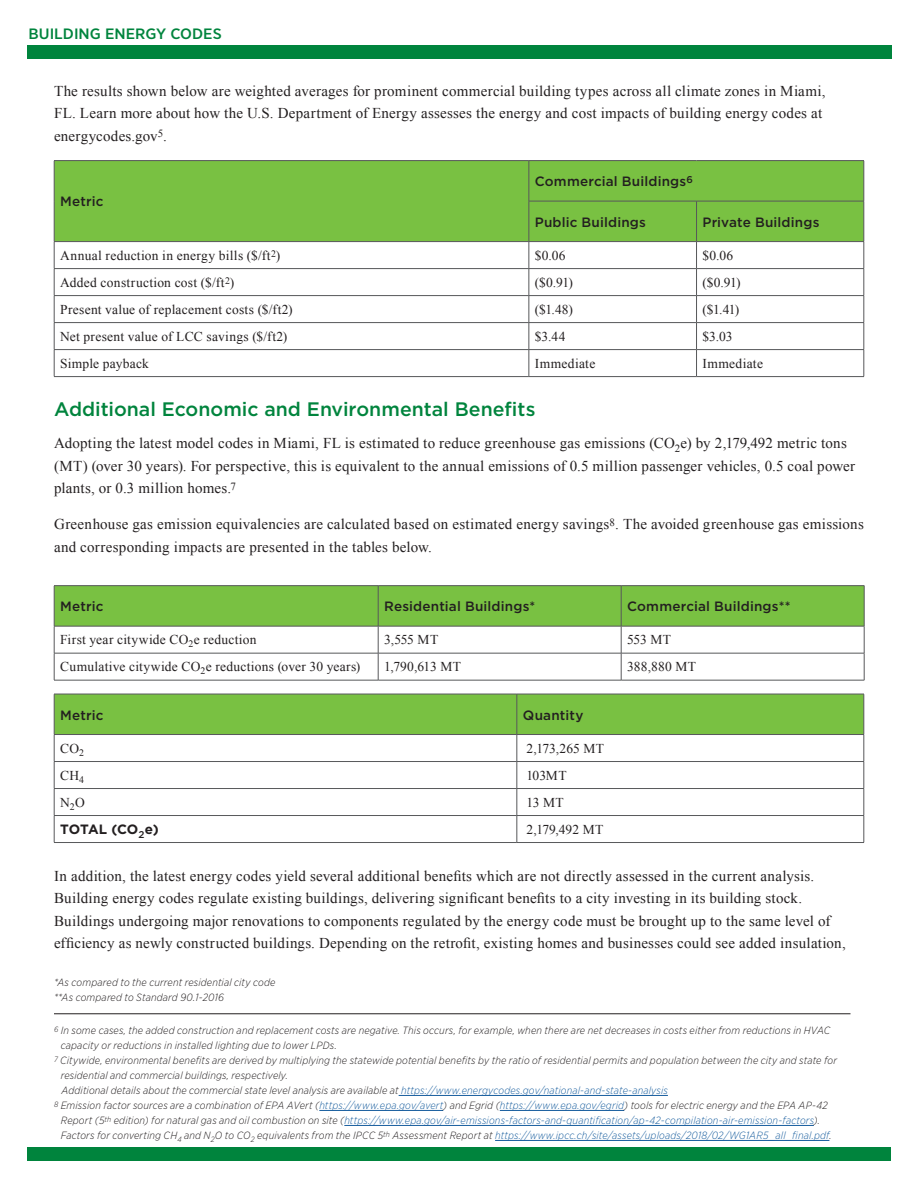
<style>
.page{position:relative;width:918px;height:1188px;background:#fff}
.page>*{position:absolute;margin:0;border:0;box-sizing:border-box;transform-origin:0 0}
.subhead_1{font:500 19.5px "Gotham";color:#00843d}
.body_text{font:15px/22.5px "Times New Roman";letter-spacing:.015em;color:#231f20}
.t1{font:500 15px "Gotham Narrow";color:#00843d;scale:1.1 1}
.table_text{font:13.5px "Times New Roman";letter-spacing:.02em;color:#231f20}
.table_header{font:500 13.5px "Gotham";letter-spacing:.01em;color:#231f20}
.table_header-2{font:700 13.5px "Gotham";letter-spacing:-.005em;color:#231f20}
.footnote_contd{font:italic 300 10.5px/15px "Gotham Narrow";letter-spacing:.015em;color:#231f20}
.footnote{font:italic 300 10.5px/15px "Gotham Narrow";letter-spacing:.015em;color:#231f20}
.s1{color:#175d9e}
</style>
<div class="page">
<div style="left:55px;top:161px;width:809px;height:80px;background:#79c142"></div>
<hr style="left:54px;top:160px;width:475px;height:1px;background:#57585a">
<hr style="left:54px;top:161px;width:1px;height:40px;background:#57585a">
<hr style="left:54px;top:201px;width:1px;height:40px;background:#57585a">
<hr style="left:529px;top:160px;width:168px;height:1px;background:#57585a">
<hr style="left:529px;top:161px;width:1px;height:40px;background:#57585a">
<hr style="left:697px;top:160px;width:167px;height:1px;background:#57585a">
<hr style="left:864px;top:161px;width:1px;height:40px;background:#57585a">
<hr style="left:529px;top:201px;width:168px;height:1px;background:#57585a">
<hr style="left:529px;top:201px;width:1px;height:40px;background:#57585a">
<hr style="left:697px;top:201px;width:167px;height:1px;background:#57585a">
<hr style="left:696px;top:201px;width:1px;height:40px;background:#57585a">
<hr style="left:864px;top:201px;width:1px;height:40px;background:#57585a">
<hr style="left:54px;top:241px;width:475px;height:1px;background:#57585a">
<hr style="left:529px;top:241px;width:168px;height:1px;background:#57585a">
<hr style="left:697px;top:241px;width:167px;height:1px;background:#57585a">
<hr style="left:54px;top:268px;width:475px;height:1px;background:#57585a">
<hr style="left:529px;top:268px;width:168px;height:1px;background:#57585a">
<hr style="left:697px;top:268px;width:167px;height:1px;background:#57585a">
<hr style="left:54px;top:295px;width:475px;height:1px;background:#57585a">
<hr style="left:529px;top:295px;width:168px;height:1px;background:#57585a">
<hr style="left:697px;top:295px;width:167px;height:1px;background:#57585a">
<hr style="left:54px;top:322px;width:475px;height:1px;background:#57585a">
<hr style="left:529px;top:322px;width:168px;height:1px;background:#57585a">
<hr style="left:697px;top:322px;width:167px;height:1px;background:#57585a">
<hr style="left:54px;top:349px;width:475px;height:1px;background:#57585a">
<svg style="left:54px;top:242px;width:1px;height:134px"></svg>
<hr style="left:529px;top:349px;width:168px;height:1px;background:#57585a">
<svg style="left:529px;top:242px;width:1px;height:134px"></svg>
<hr style="left:697px;top:349px;width:167px;height:1px;background:#57585a">
<svg style="left:696px;top:242px;width:1px;height:134px"></svg>
<svg style="left:864px;top:242px;width:1px;height:134px"></svg>
<hr style="left:54px;top:376px;width:475px;height:1px;background:#57585a">
<hr style="left:529px;top:376px;width:168px;height:1px;background:#57585a">
<hr style="left:697px;top:376px;width:167px;height:1px;background:#57585a">
<hr style="left:54px;top:585px;width:324px;height:1px;background:#57585a">
<hr style="left:378px;top:585px;width:243px;height:1px;background:#57585a">
<hr style="left:621px;top:585px;width:243px;height:1px;background:#57585a">
<svg style="left:54px;top:586px;width:811px;height:94px"></svg>
<hr style="left:54px;top:680px;width:324px;height:1px;background:#57585a">
<hr style="left:378px;top:680px;width:243px;height:1px;background:#57585a">
<hr style="left:621px;top:680px;width:243px;height:1px;background:#57585a">
<svg style="left:54px;top:694px;width:811px;height:148px"></svg>
<hr style="left:54px;top:842px;width:463px;height:1px;background:#57585a">
<hr style="left:517px;top:842px;width:347px;height:1px;background:#57585a">
<hr style="left:54px;top:1013px;width:796px;height:1px;background:#231f20">
<hr style="left:399px;top:1095px;width:269px;height:1px;background:#175d9e">
<hr style="left:319px;top:1110px;width:124px;height:1px;background:#175d9e">
<hr style="left:500px;top:1110px;width:124px;height:1px;background:#175d9e">
<hr style="left:344px;top:1125px;width:470px;height:1px;background:#175d9e">
<hr style="left:495px;top:1140px;width:334px;height:1px;background:#175d9e">
<div style="left:27px;top:45px;width:865px;height:13px;background:#00843d"></div>
<div style="left:27px;top:1147px;width:864px;height:14px;background:#00843d"></div>
<p class="t1" style="left:29px;top:24px;width:177px">BUILDING ENERGY CODES</p>
<p class="body_text" style="left:54px;top:79px;width:773px">The results shown below are weighted averages for prominent commercial building types across all climate zones in Miami,<br>FL. Learn more about how the U.S. Department of Energy assesses the energy and cost impacts of building energy codes at energycodes.gov<sup>5</sup>.</p>
<p class="table_header" style="left:60px;top:193px;width:45px">Metric</p>
<p class="table_header" style="left:535px;top:173px;width:160px">Commercial Buildings<sup>6</sup></p>
<p class="table_header" style="left:535px;top:213px;width:113px">Public Buildings</p>
<p class="table_header" style="left:703px;top:213px;width:118px">Private Buildings</p>
<p class="table_text" style="left:60px;top:246px;width:222px">Annual reduction in energy bills ($/ft<sup>2</sup>)</p>
<p class="table_text" style="left:535px;top:246px;width:32px">$0.06</p>
<p class="table_text" style="left:703px;top:246px;width:32px">$0.06</p>
<p class="table_text" style="left:60px;top:273px;width:176px">Added construction cost ($/ft<sup>2</sup>)</p>
<p class="table_text" style="left:535px;top:273px;width:40px">($0.91)</p>
<p class="table_text" style="left:703px;top:273px;width:40px">($0.91)</p>
<p class="table_text" style="left:60px;top:300px;width:234px">Present value of replacement costs ($/ft2)</p>
<p class="table_text" style="left:535px;top:300px;width:40px">($1.48)</p>
<p class="table_text" style="left:703px;top:300px;width:38px">($1.41)</p>
<p class="table_text" style="left:60px;top:327px;width:229px">Net present value of LCC savings ($/ft2)</p>
<p class="table_text" style="left:535px;top:327px;width:32px">$3.44</p>
<p class="table_text" style="left:703px;top:327px;width:32px">$3.03</p>
<p class="table_text" style="left:60px;top:354px;width:90px">Simple payback</p>
<p class="table_text" style="left:535px;top:354px;width:62px">Immediate</p>
<p class="table_text" style="left:703px;top:354px;width:62px">Immediate</p>
<p class="subhead_1" style="left:54px;top:396px;width:483px">Additional Economic and Environmental Benefits</p>
<p class="body_text" style="left:54px;top:432px;width:803px">Adopting the latest model codes in Miami, FL is estimated to reduce greenhouse gas emissions (CO<sub>2</sub>e) by 2,179,492 metric tons (MT) (over 30 years). For perspective, this is equivalent to the annual emissions of 0.5 million passenger vehicles, 0.5 coal power plants, or 0.3 million homes.<sup>7</sup></p>
<p class="body_text" style="left:54px;top:513px;width:811px">Greenhouse gas emission equivalencies are calculated based on estimated energy savings<sup>8</sup>. The avoided greenhouse gas emissions and corresponding impacts are presented in the tables below.</p>
<p class="table_header" style="left:60px;top:598px;width:45px">Metric</p>
<p class="table_header" style="left:384px;top:598px;width:153px">Residential Buildings*</p>
<p class="table_header" style="left:627px;top:598px;width:165px">Commercial Buildings**</p>
<p class="table_text" style="left:60px;top:631px;width:198px">First year citywide CO<sub>2</sub>e reduction</p>
<p class="table_text" style="left:384px;top:631px;width:56px">3,555 MT</p>
<p class="table_text" style="left:627px;top:631px;width:45px">553 MT</p>
<p class="table_text" style="left:60px;top:658px;width:302px">Cumulative citywide CO<sub>2</sub>e reductions (over 30 years)</p>
<p class="table_text" style="left:384px;top:658px;width:78px">1,790,613 MT</p>
<p class="table_text" style="left:627px;top:658px;width:70px">388,880 MT</p>
<p class="table_header" style="left:60px;top:706px;width:45px">Metric</p>
<p class="table_header" style="left:523px;top:706px;width:62px">Quantity</p>
<p class="table_text" style="left:60px;top:739px;width:25px">CO<sub>2</sub></p>
<p class="table_text" style="left:526px;top:739px;width:79px">2,173,265 MT</p>
<p class="table_text" style="left:60px;top:766px;width:25px">CH<sub>4</sub></p>
<p class="table_text" style="left:526px;top:766px;width:42px">103MT</p>
<p class="table_text" style="left:60px;top:793px;width:26px">N<sub>2</sub>O</p>
<p class="table_text" style="left:526px;top:793px;width:39px">13 MT</p>
<p class="table_header-2" style="left:60px;top:821px;width:100px">TOTAL (CO<sub>2</sub>e)</p>
<p class="table_text" style="left:526px;top:820px;width:79px">2,179,492 MT</p>
<p class="body_text" style="left:54px;top:864px;width:793px">In addition, the latest energy codes yield several additional benefits which are not directly assessed in the current analysis.<br>Building energy codes regulate existing buildings, delivering significant benefits to a city investing in its building stock.<br>Buildings undergoing major renovations to components regulated by the energy code must be brought up to the same level of efficiency as newly constructed buildings. Depending on the retrofit, existing homes and businesses could see added insulation,</p>
<p class="footnote_contd" style="left:54px;top:974px;width:223px">*As compared to the current residential city code</p>
<p class="footnote_contd" style="left:54px;top:989px;width:171px">**As compared to Standard 90.1-2016</p>
<p class="footnote" style="left:61px;top:1023px;width:771px;text-indent:-7px"><sup>6</sup> In some cases, the added construction and replacement costs are negative. This occurs, for example, when there are net decreases in costs either from reductions in HVAC capacity or reductions in installed lighting due to lower LPDs.</p>
<p class="footnote_contd" style="left:61px;top:1053px;width:778px;text-indent:-7px"><sup>7</sup> Citywide, environmental benefits are derived by multiplying the statewide potential benefits by the ratio of residential permits and population between the city and state for residential and commercial buildings, respectively.</p>
<p class="footnote_contd" style="left:61px;top:1083px;width:608px">Additional details about the commercial state level analysis are available at <span class="s1">https://www.energycodes.gov/national-and-state-analysis</span></p>
<p class="footnote_contd" style="left:61px;top:1098px;width:772px;text-indent:-7px"><sup>8</sup> Emission factor sources are a combination of EPA AVert (<span class="s1">https://www.epa.gov/avert</span>) and Egrid (<span class="s1">https://www.epa.gov/egrid</span>) tools for electric energy and the EPA AP-42<br>Report (5<sup>th</sup> edition) for natural gas and oil combustion on site (<span class="s1">https://www.epa.gov/air-emissions-factors-and-quantification/ap-42-compilation-air-emission-factors</span>).<br>Factors for converting CH<sub>4</sub> and N<sub>2</sub>O to CO<sub>2</sub> equivalents from the IPCC 5<sup>th</sup> Assessment Report at <span class="s1">https://www.ipcc.ch/site/assets/uploads/2018/02/WG1AR5_all_final.pdf</span>.</p>
</div>
